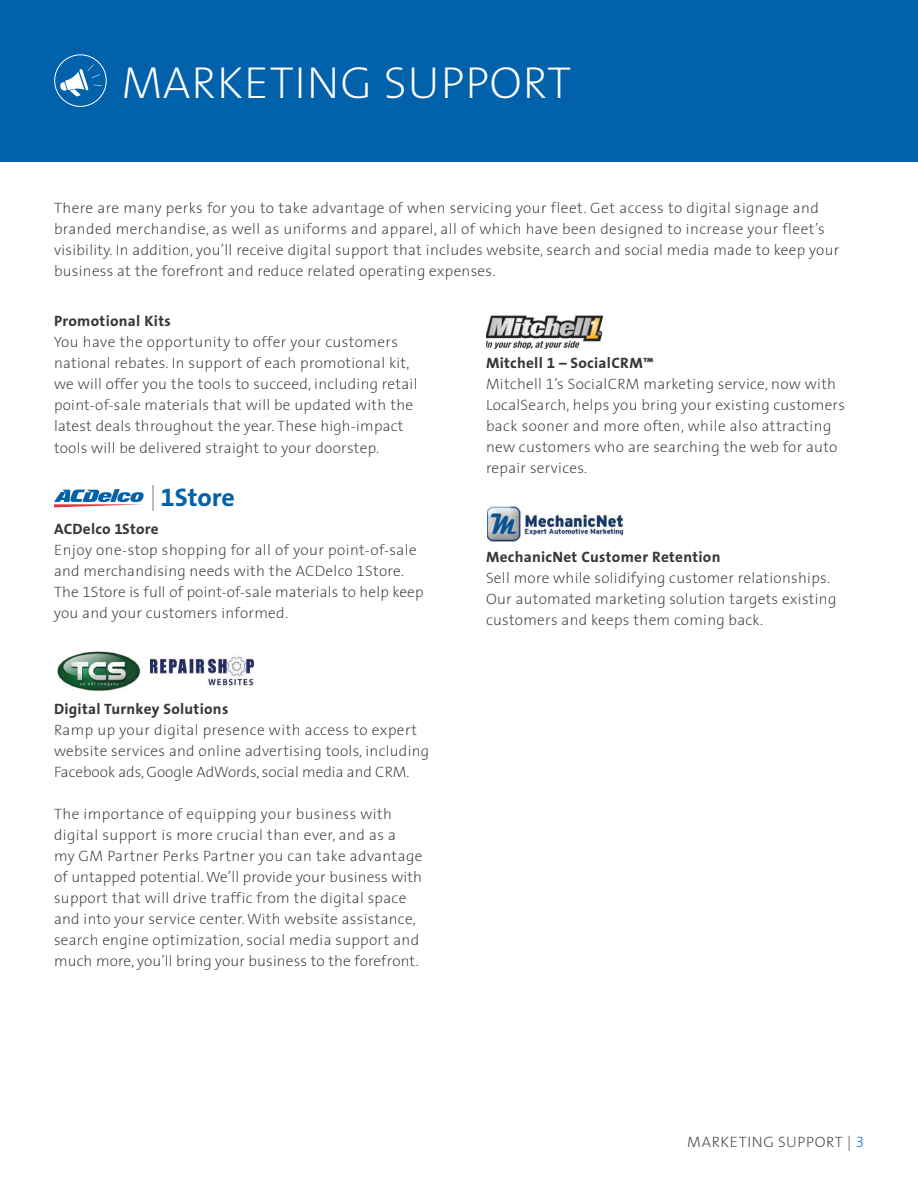
<style>
.page{position:relative;width:918px;height:1188px;background:#fff}
.page>*{position:absolute;margin:0;border:0;box-sizing:border-box;transform-origin:0 0}
.t1{font:300 45px "GM Sans";letter-spacing:.02em;color:#fff}
.t2{font:700 25.5px "GM Sans";color:#0161aa}
.t3{font:300 15px/21px "GM Sans";letter-spacing:.02em;color:#383839}
.t4{font:700 15px "GM Sans";letter-spacing:.02em;color:#383839}
.s1{color:#0161aa}
</style>
<div class="page">
<div style="left:0;top:0;width:918px;height:162px;background:#0161aa"></div>
<img style="left:486px;top:315px;width:118px;height:33px">
<img style="left:487px;top:506px;width:137px;height:36px">
<svg style="left:153px;top:485px;width:1px;height:26px"></svg>
<svg style="left:54px;top:489px;width:90px;height:19px"></svg>
<img style="left:57px;top:651px;width:84px;height:40px">
<img style="left:151px;top:656px;width:102px;height:31px">
<svg style="left:54px;top:54px;width:53px;height:53px"></svg>
<h1 class="t1" style="left:122px;top:65px;width:451px">MARKETING SUPPORT</h1>
<p class="t3" style="left:54px;top:199px;width:787px">There are many perks for you to take advantage of when servicing your fleet. Get access to digital signage and branded merchandise, as well as uniforms and apparel, all of which have been designed to increase your fleet’s visibility. In addition, you’ll receive digital support that includes website, search and social media made to keep your business at the forefront and reduce related operating expenses.</p>
<p class="t4" style="left:54px;top:316px;width:118px">Promotional Kits</p>
<p class="t3" style="left:54px;top:333px;width:365px">You have the opportunity to offer your customers national rebates. In support of each promotional kit, we will offer you the tools to succeed, including retail point-of-sale materials that will be updated with the latest deals throughout the year. These high-impact tools will be delivered straight to your doorstep.</p>
<h2 class="t2" style="left:161px;top:488px;width:76px">1Store</h2>
<p class="t4" style="left:54px;top:523px;width:106px">ACDelco 1Store</p>
<p class="t3" style="left:54px;top:541px;width:371px">Enjoy one-stop shopping for all of your point-of-sale and merchandising needs with the ACDelco 1Store.<br>The 1Store is full of point-of-sale materials to help keep you and your customers informed.</p>
<p class="t4" style="left:54px;top:704px;width:176px">Digital Turnkey Solutions</p>
<p class="t3" style="left:54px;top:721px;width:377px">Ramp up your digital presence with access to expert website services and online advertising tools, including<br>Facebook ads, Google AdWords, social media and CRM.</p>
<p class="t3" style="left:54px;top:805px;width:370px">The importance of equipping your business with digital support is more crucial than ever, and as a<br>my GM Partner Perks Partner you can take advantage of untapped potential. We’ll provide your business with support that will drive traffic from the digital space and into your service center. With website assistance, search engine optimization, social media support and much more, you’ll bring your business to the forefront.</p>
<p class="t4" style="left:486px;top:357px;width:169px">Mitchell 1 – SocialCRM™</p>
<p class="t3" style="left:486px;top:375px;width:361px">Mitchell 1’s SocialCRM marketing service, now with LocalSearch, helps you bring your existing customers back sooner and more often, while also attracting new customers who are searching the web for auto repair services.</p>
<p class="t4" style="left:486px;top:551px;width:236px">MechanicNet Customer Retention</p>
<p class="t3" style="left:486px;top:569px;width:352px">Sell more while solidifying customer relationships.<br>Our automated marketing solution targets existing customers and keeps them coming back.</p>
<p class="t3" style="left:687px;top:1133px;width:178px">MARKETING SUPPORT | <span class="s1">3</span></p>
</div>
